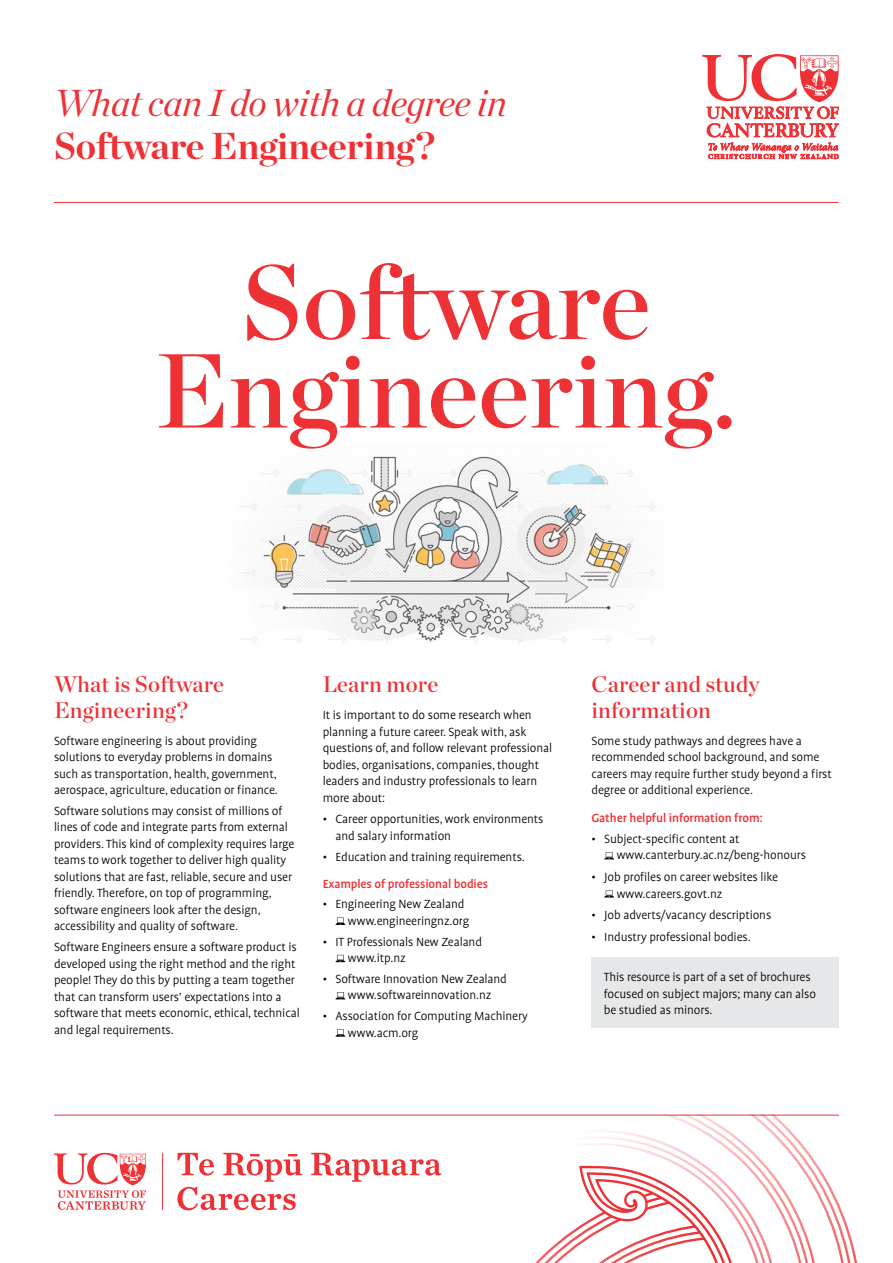
<style>
.page{position:relative;width:893px;height:1263px;background:#fff}
.page>*{position:absolute;margin:0;border:0;box-sizing:border-box;transform-origin:0 0}
.t1{font:105px/88.5px "Chronicle Display Semi";color:#ee3135;text-align:center}
.t2{font:italic 37.5px "Chronicle Display";letter-spacing:-.01em;color:#ee3135}
.t3{font:700 37.5px "Chronicle Display";letter-spacing:-.01em;color:#ee3135}
.t4{font:22.5px/25.5px "Chronicle Display Semi";letter-spacing:.01em;color:#ee3135}
.t5{font:300 13.5px/16.5px "Profile Pro";letter-spacing:-.01em;color:#000}
.t6{font:500 13.5px "Profile Pro";letter-spacing:-.01em;color:#ee3135}
</style>
<div class="page">
<svg style="left:702px;top:54px;width:137px;height:105px"></svg>
<svg style="left:604px;top:852px;width:10px;height:7px"></svg>
<svg style="left:604px;top:890px;width:10px;height:7px"></svg>
<div style="left:591px;top:958px;width:247px;height:70px;background:#e6e7e8"></div>
<hr style="left:54px;top:202px;width:785px;height:1px;background:#ee3135">
<svg style="left:535px;top:1116px;width:322px;height:147px"></svg>
<svg style="left:177px;top:1153px;width:264px;height:57px"></svg>
<hr style="left:162px;top:1153px;width:1px;height:57px;background:#ee3135">
<svg style="left:54px;top:1153px;width:92px;height:57px"></svg>
<hr style="left:54px;top:1115px;width:785px;height:1px;background:#ee3135">
<svg style="left:335px;top:917px;width:10px;height:8px"></svg>
<svg style="left:335px;top:955px;width:10px;height:7px"></svg>
<svg style="left:335px;top:992px;width:10px;height:7px"></svg>
<svg style="left:335px;top:1029px;width:10px;height:8px"></svg>
<img style="left:239px;top:456px;width:417px;height:187px">
<h2 class="t2" style="left:54px;top:74px;width:454px">What can I do with a degree in</h2>
<h2 class="t3" style="left:54px;top:115px;width:383px">Software Engineering?</h2>
<h1 class="t1" style="left:155px;top:251px;width:583px">Software<br>Engineering.</h1>
<h3 class="t4" style="left:54px;top:670px;width:172px">What is Software<br>Engineering?</h3>
<p class="t5" style="left:54px;top:733px;width:225px">Software engineering is about providing solutions to everyday problems in domains such as transportation, health, government, aerospace, agriculture, education or finance.</p>
<p class="t5" style="left:54px;top:803px;width:242px">Software solutions may consist of millions of lines of code and integrate parts from external providers. This kind of complexity requires large teams to work together to deliver high quality solutions that are fast, reliable, secure and user friendly. Therefore, on top of programming, software engineers look after the design, accessibility and quality of software.</p>
<p class="t5" style="left:54px;top:939px;width:247px">Software Engineers ensure a software product is developed using the right method and the right people! They do this by putting a team together that can transform users’ expectations into a software that meets economic, ethical, technical and legal requirements.</p>
<h3 class="t4" style="left:323px;top:670px;width:117px">Learn more</h3>
<p class="t5" style="left:323px;top:707px;width:231px">It is important to do some research when planning a future career. Speak with, ask questions of, and follow relevant professional bodies, organisations, companies, thought leaders and industry professionals to learn more about:</p>
<p class="t5" style="left:335px;top:811px;width:210px;text-indent:-13px">• Career opportunities, work environments and salary information</p>
<p class="t5" style="left:323px;top:849px;width:204px">• Education and training requirements.</p>
<p class="t6" style="left:323px;top:876px;width:167px">Examples of professional bodies</p>
<p class="t5" style="left:348px;top:897px;width:123px;text-indent:-25px">• Engineering New Zealand www.engineeringnz.org</p>
<p class="t5" style="left:348px;top:934px;width:136px;text-indent:-25px">• IT Professionals New Zealand www.itp.nz</p>
<p class="t5" style="left:348px;top:971px;width:161px;text-indent:-25px">• Software Innovation New Zealand www.softwareinnovation.nz</p>
<p class="t5" style="left:348px;top:1008px;width:181px;text-indent:-25px">• Association for Computing Machinery www.acm.org</p>
<h3 class="t4" style="left:591px;top:670px;width:170px">Career and study information</h3>
<p class="t5" style="left:591px;top:733px;width:242px">Some study pathways and degrees have a recommended school background, and some careers may require further study beyond a first degree or additional experience.</p>
<p class="t6" style="left:591px;top:810px;width:173px">Gather helpful information from:</p>
<p class="t5" style="left:617px;top:831px;width:191px;text-indent:-25px">• Subject-specific content at www.canterbury.ac.nz/beng-honours</p>
<p class="t5" style="left:617px;top:869px;width:163px;text-indent:-25px">• Job profiles on career websites like www.careers.govt.nz</p>
<p class="t5" style="left:591px;top:907px;width:181px">• Job adverts/vacancy descriptions</p>
<p class="t5" style="left:591px;top:929px;width:161px">• Industry professional bodies.</p>
<p class="t5" style="left:604px;top:969px;width:214px">This resource is part of a set of brochures focused on subject majors; many can also be studied as minors.</p>
</div>
